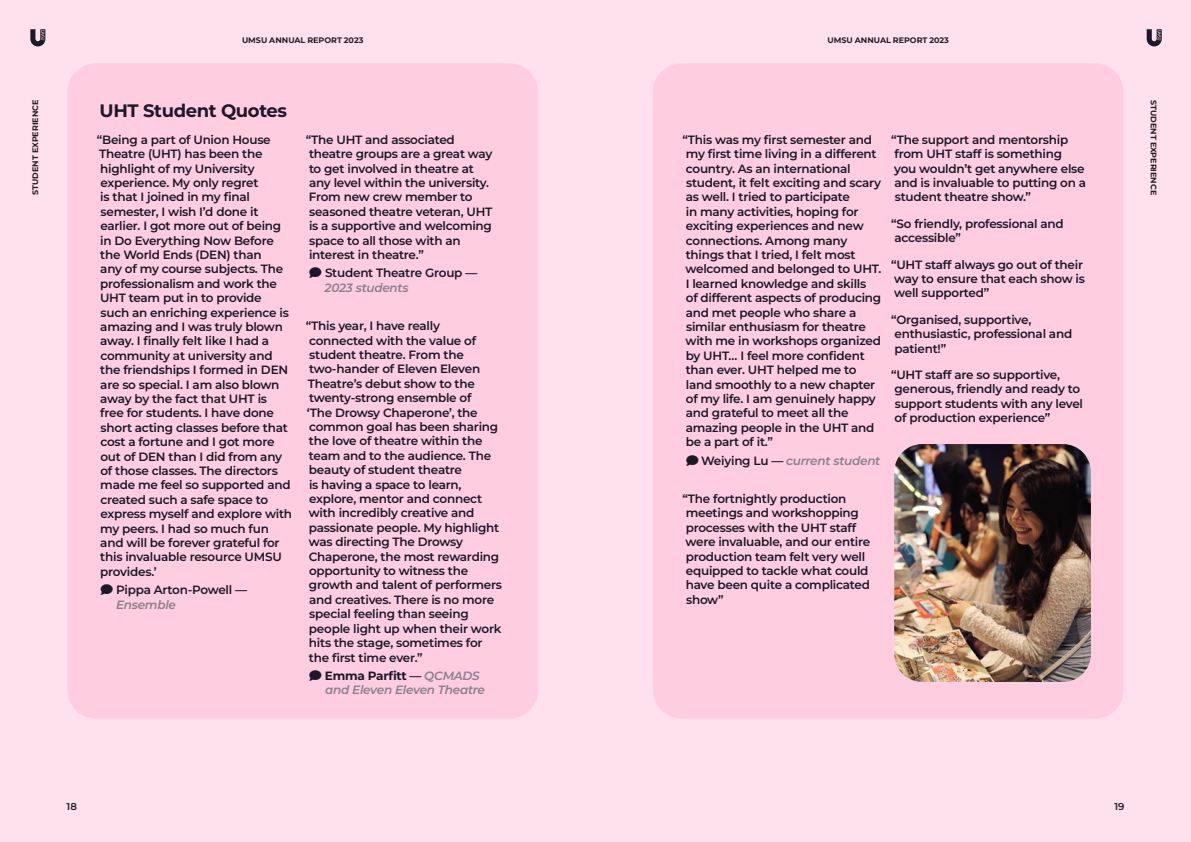
<style>
.page{position:relative;width:1191px;height:842px;background:#fff}
.page>*{position:absolute;margin:0;border:0;box-sizing:border-box;transform-origin:0 0}
.t1{font:700 18px "Montserrat";letter-spacing:-.02em;color:#191a29}
.t2{font:600 12px/14.4px "Montserrat";letter-spacing:-.02em;color:#191a29}
.t3{font:italic 600 12px/14.4px "Montserrat";letter-spacing:-.02em;color:#87828b}
.t4{font:600 10px "Montserrat";color:#231f20}
.t5{font:700 8px "Montserrat";color:#231f20}
.s1{font-style:normal;color:#191a29}
.s2{font-weight:700;font-style:normal;color:#191a29}
</style>
<div class="page">
<div style="left:0;top:0;width:595px;height:842px;background:#ffe0ed"></div>
<div style="left:595px;top:0;width:596px;height:842px;background:#ffe0ed"></div>
<div style="left:653px;top:63px;width:470px;height:656px;background:#ffcce0;border-radius:29px"></div>
<div style="left:68px;top:63px;width:470px;height:656px;background:#ffcce0;border-radius:29px"></div>
<svg style="left:1146px;top:29px;width:15px;height:17px"></svg>
<svg style="left:30px;top:29px;width:15px;height:17px"></svg>
<img style="left:894px;top:444px;width:197px;height:238px">
<p class="t5" style="left:242px;top:35px;width:123px">UMSU ANNUAL REPORT 2023</p>
<p class="t5" style="left:827px;top:35px;width:123px">UMSU ANNUAL REPORT 2023</p>
<p class="t5" style="left:30px;top:195px;width:97px;rotate:-90deg">STUDENT EXPERIENCE</p>
<p class="t5" style="left:1158px;top:100px;width:97px;rotate:90deg">STUDENT EXPERIENCE</p>
<h1 class="t1" style="left:100px;top:99px;width:189px">UHT Student Quotes</h1>
<p class="t2" style="left:97px;top:132px;width:197px">“Being a part of Union House<br>Theatre (UHT) has been the highlight of my University experience. My only regret<br>is that I joined in my final semester, I wish I’d done it earlier. I got more out of being in Do Everything Now Before the World Ends (DEN) than<br>any of my course subjects. The professionalism and work the<br>UHT team put in to provide<br>such an enriching experience is amazing and I was truly blown away. I finally felt like I had a community at university and the friendships I formed in DEN are so special. I am also blown away by the fact that UHT is<br>free for students. I have done short acting classes before that cost a fortune and I got more out of DEN than I did from any of those classes. The directors made me feel so supported and created such a safe space to express myself and explore with my peers. I had so much fun<br>and will be forever grateful for this invaluable resource UMSU provides.’</p>
<p class="t2" style="left:116px;top:582px;width:132px">Pippa Arton-Powell —</p>
<p class="t3" style="left:116px;top:597px;width:61px">Ensemble</p>
<p class="t2" style="left:682px;top:132px;width:200px">“This was my first semester and my first time living in a different country. As an international student, it felt exciting and scary as well. I tried to participate<br>in many activities, hoping for exciting experiences and new connections. Among many things that I tried, I felt most welcomed and belonged to UHT.<br>I learned knowledge and skills<br>of different aspects of producing and met people who share a similar enthusiasm for theatre with me in workshops organized by UHT… I feel more confident than ever. UHT helped me to land smoothly to a new chapter of my life. I am genuinely happy and grateful to meet all the amazing people in the UHT and be a part of it.”</p>
<p class="t3" style="left:701px;top:453px;width:181px"><span class="s1">Weiying Lu —</span> current student</p>
<p class="t2" style="left:682px;top:491px;width:189px">“The fortnightly production meetings and workshopping processes with the UHT staff were invaluable, and our entire production team felt very well equipped to tackle what could have been quite a complicated show”</p>
<p class="t2" style="left:306px;top:132px;width:188px">“The UHT and associated theatre groups are a great way to get involved in theatre at any level within the university.<br>From new crew member to seasoned theatre veteran, UHT is a supportive and welcoming space to all those with an interest in theatre.”</p>
<p class="t2" style="left:325px;top:266px;width:154px">Student Theatre Group —</p>
<p class="t3" style="left:324px;top:280px;width:86px">2023 students</p>
<p class="t2" style="left:306px;top:318px;width:198px">“This year, I have really connected with the value of student theatre. From the two-hander of Eleven Eleven<br>Theatre’s debut show to the twenty-strong ensemble of<br>‘The Drowsy Chaperone’, the common goal has been sharing the love of theatre within the team and to the audience. The beauty of student theatre<br>is having a space to learn, explore, mentor and connect with incredibly creative and passionate people. My highlight was directing The Drowsy<br>Chaperone, the most rewarding opportunity to witness the growth and talent of performers and creatives. There is no more special feeling than seeing people light up when their work hits the stage, sometimes for the first time ever.”</p>
<p class="t3" style="left:325px;top:668px;width:162px"><span class="s2">Emma Parfitt</span> <span class="s1">—</span> QCMADS and Eleven Eleven Theatre</p>
<p class="t2" style="left:891px;top:132px;width:196px">“The support and mentorship from UHT staff is something<br>you wouldn’t get anywhere else and is invaluable to putting on a student theatre show.”</p>
<p class="t2" style="left:891px;top:216px;width:174px">“So friendly, professional and accessible”</p>
<p class="t2" style="left:891px;top:257px;width:195px">“UHT staff always go out of their way to ensure that each show is well supported”</p>
<p class="t2" style="left:891px;top:312px;width:183px">“Organised, supportive, enthusiastic, professional and patient!”</p>
<p class="t2" style="left:891px;top:367px;width:193px">“UHT staff are so supportive, generous, friendly and ready to support students with any level of production experience”</p>
<p class="t4" style="left:67px;top:800px;width:12px">18</p>
<p class="t4" style="left:1114px;top:800px;width:12px">19</p>
</div>
